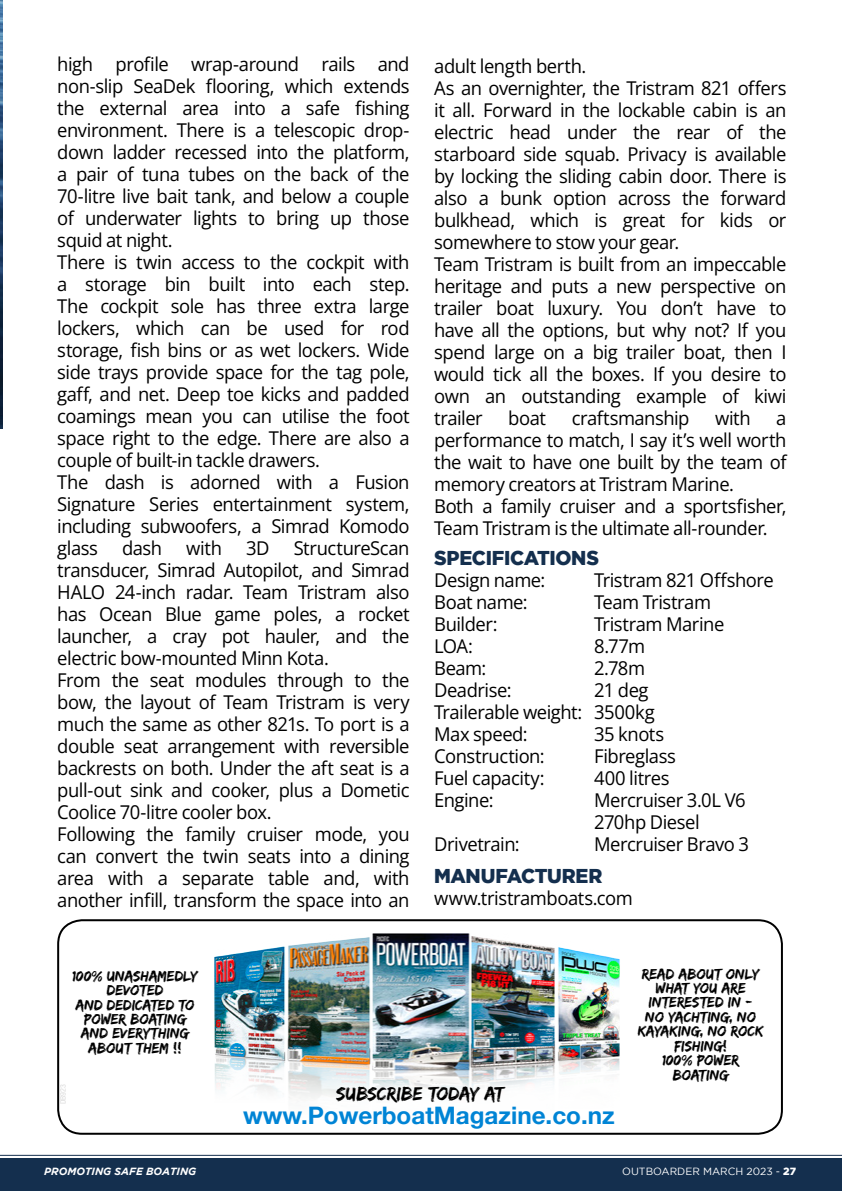
<style>
.page{position:relative;width:842px;height:1191px;background:#fff}
.page>*{position:absolute;margin:0;border:0;box-sizing:border-box;transform-origin:0 0}
.t1{font:700 24.2px "Helvetica Neue LT Std";color:#0084d5}
.t2{font:900 20px "Gotham";letter-spacing:-.015em;color:#142f4e}
.t3{font:19.6px "Edo Pro";color:#000}
.t4{font:19px/22px "Open Sans";letter-spacing:-.025em;color:#000}
.t5{font:15.4px/14.4px "Edo Pro";color:#000;text-align:center}
.t6{font:10.4px "Gotham";color:#fff}
.t7{font:italic 700 10.4px "Gotham";color:#fff}
.t8{font:condensed 8px "Helvetica Neue LT Std";color:#dcdcdc}
.s1{font-weight:900}
</style>
<div class="page">
<div style="left:0;top:1158px;width:842px;height:33px;background:#142f4e"></div>
<hr style="left:0;top:1154px;width:842px;height:1px;background:#142f4e">
<img style="left:0;top:0;width:3px;height:428px">
<img style="left:134px;top:919px;width:564px;height:215px">
<p class="t4" style="left:57px;top:53px;width:354px">high profile wrap-around rails and non-slip SeaDek flooring, which extends the external area into a safe fishing environment. There is a telescopic drop&shy;down ladder recessed into the platform, a pair of tuna tubes on the back of the 70-litre live bait tank, and below a couple of underwater lights to bring up those squid at night.<br>There is twin access to the cockpit with a storage bin built into each step.<br>The cockpit sole has three extra large lockers, which can be used for rod storage, fish bins or as wet lockers. Wide side trays provide space for the tag pole, gaff, and net. Deep toe kicks and padded coamings mean you can utilise the foot space right to the edge. There are also a couple of built-in tackle drawers.<br>The dash is adorned with a Fusion Signature Series entertainment system, including subwoofers, a Simrad Komodo glass</p>
<p class="t4" style="left:122px;top:537px;width:42px">dash</p>
<p class="t4" style="left:186px;top:537px;width:37px">with</p>
<p class="t4" style="left:246px;top:537px;width:25px">3D</p>
<p class="t4" style="left:57px;top:537px;width:354px;text-indent:236px">StructureScan transducer, Simrad Autopilot, and Simrad HALO 24-inch radar. Team Tristram also has Ocean Blue game poles, a rocket launcher, a cray pot hauler, and the electric bow-mounted Minn Kota.<br>From the seat modules through to the bow, the layout of Team Tristram is very much the same as other 821s. To port is a double seat arrangement with reversible backrests on both. Under the aft seat is a pull-out sink and cooker, plus a Dometic Coolice 70-litre cooler box.<br>Following the family cruiser mode, you can convert the twin seats into a dining area with a separate table and, with another infill, transform the space into an</p>
<p class="t4" style="left:434px;top:55px;width:354px">adult length berth.<br>As an overnighter, the Tristram 821 offers it all. Forward in the lockable cabin is an electric head under the rear of the starboard side squab. Privacy is available by locking the sliding cabin door. There is also a bunk option across the forward bulkhead, which is great for kids or somewhere to stow your gear.<br>Team Tristram is built from an impeccable heritage and puts a new perspective on trailer boat luxury. You don’t have to have all the options, but why not? If you spend large on a big trailer boat, then I would tick all the boxes. If you desire to own an outstanding example of kiwi trailer</p>
<p class="t4" style="left:508px;top:407px;width:39px">boat</p>
<p class="t4" style="left:572px;top:407px;width:119px">craftsmanship</p>
<p class="t4" style="left:715px;top:407px;width:37px">with</p>
<p class="t4" style="left:434px;top:407px;width:354px;text-indent:342px">a performance to match, I say it’s well worth the wait to have one built by the team of memory creators at Tristram Marine.<br>Both a family cruiser and a sportsfisher, Team Tristram is the ultimate all-rounder.</p>
<p class="t2" style="left:434px;top:546px;width:166px">SPECIFICATIONS</p>
<p class="t4" style="left:434px;top:569px;width:113px">Design name:</p>
<p class="t4" style="left:594px;top:569px;width:181px">Tristram 821 Offshore</p>
<p class="t4" style="left:434px;top:591px;width:95px">Boat name:</p>
<p class="t4" style="left:594px;top:591px;width:118px">Team Tristram</p>
<p class="t4" style="left:434px;top:613px;width:65px">Builder:</p>
<p class="t4" style="left:594px;top:613px;width:132px">Tristram Marine</p>
<p class="t4" style="left:434px;top:635px;width:40px">LOA:</p>
<p class="t4" style="left:594px;top:635px;width:52px">8.77m</p>
<p class="t4" style="left:434px;top:657px;width:54px">Beam:</p>
<p class="t4" style="left:594px;top:657px;width:52px">2.78m</p>
<p class="t4" style="left:434px;top:679px;width:79px">Deadrise:</p>
<p class="t4" style="left:434px;top:679px;width:222px;text-indent:160px">21 deg<br>Trailerable weight: 3500kg<br>Max speed:</p>
<p class="t4" style="left:594px;top:723px;width:72px">35 knots</p>
<p class="t4" style="left:434px;top:745px;width:112px">Construction:</p>
<p class="t4" style="left:594px;top:745px;width:83px">Fibreglass</p>
<p class="t4" style="left:434px;top:767px;width:112px">Fuel capacity:</p>
<p class="t4" style="left:594px;top:767px;width:77px">400 litres</p>
<p class="t4" style="left:434px;top:789px;width:61px">Engine:</p>
<p class="t4" style="left:594px;top:789px;width:153px">Mercruiser 3.0L V6<br>270hp Diesel</p>
<p class="t4" style="left:434px;top:833px;width:87px">Drivetrain:</p>
<p class="t4" style="left:594px;top:833px;width:156px">Mercruiser Bravo 3</p>
<p class="t2" style="left:434px;top:864px;width:170px">MANUFACTURER</p>
<p class="t4" style="left:434px;top:887px;width:200px">www.tristramboats.com</p>
<p class="t5" style="left:72px;top:969px;width:127px">100% UNASHAMEDLY<br>DEVOTED<br>AND DEDICATED TO<br>POWER BOATING<br>AND EVERYTHING<br>ABOUT THEM !!</p>
<p class="t5" style="left:638px;top:967px;width:127px">READ ABOUT ONLY<br>WHAT YOU ARE<br>INTERESTED IN -<br>NO YACHTING, NO<br>KAYAKING, NO ROCK<br>FISHING!<br>100% POWER<br>BOATING</p>
<p class="t8" style="left:58px;top:1104px;width:22px;rotate:-90deg">DB923</p>
<p class="t3" style="left:336px;top:1082px;width:169px">SUBSCRIBE TODAY AT</p>
<p class="t1" style="left:243px;top:1100px;width:373px">www.PowerboatMagazine.co.nz</p>
<p class="t7" style="left:44px;top:1165px;width:154px">PROMOTING SAFE BOATING</p>
<p class="t6" style="left:622px;top:1165px;width:175px">OUTBOARDER MARCH 2023 - <span class="s1">27</span></p>
</div>
